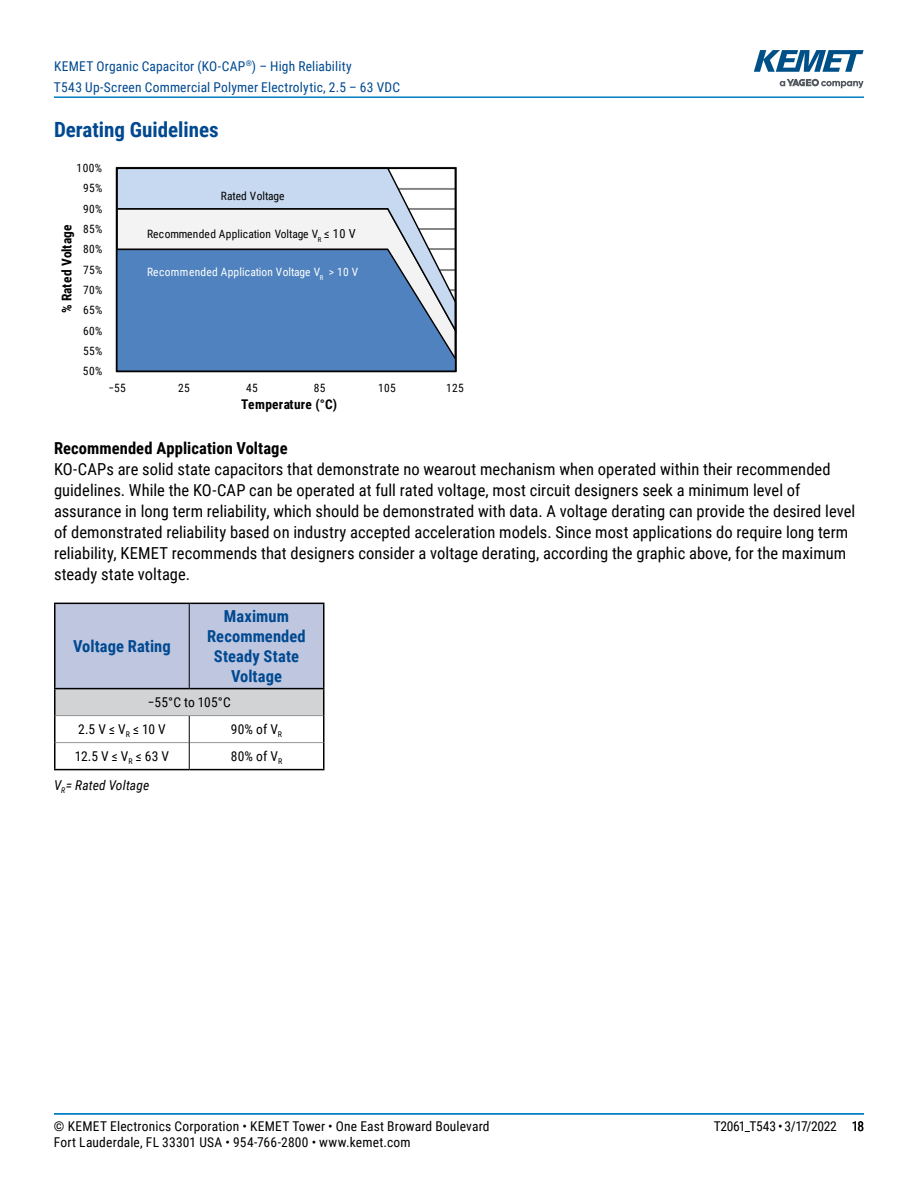
<style>
.page{position:relative;width:918px;height:1188px;background:#fff}
.page>*{position:absolute;margin:0;border:0;box-sizing:border-box;transform-origin:0 0}
.t1{font:700 21px "Roboto Condensed";color:#004990}
.t2{font:16.5px/21px "Roboto Condensed";letter-spacing:.005em;color:#000}
.t3{font:700 16.5px/19.8px "Roboto Condensed";letter-spacing:.005em;color:#004990;text-align:center}
.t4{font:700 16.5px "Roboto Condensed";letter-spacing:.005em;color:#000}
.t5{font:13.5px/26.8px "Roboto Condensed";letter-spacing:.015em;color:#000}
.t6{font:13.5px/21px "Roboto Condensed";letter-spacing:.015em;color:#004990}
.t7{font:13.5px "Roboto Condensed";letter-spacing:-.025em;color:#000}
.t8{font:italic 13.5px "Roboto Condensed";letter-spacing:.01em;color:#000}
.t9{font:700 13.35px "Roboto Condensed";letter-spacing:.015em;color:#010101}
.t10{font:700 13.35px "Roboto Condensed";letter-spacing:-.005em;color:#010101}
.t11{font:11.4px "Roboto Condensed";letter-spacing:.015em;color:#010101}
.t12{font:11.4px "Roboto Condensed";letter-spacing:.015em;color:#fff}
.s1{font-size:12.45px}
</style>
<div class="page">
<hr style="left:54px;top:1113px;width:810px;height:2px;background:#007dc3">
<hr style="left:54px;top:96px;width:810px;height:2px;background:#007dc3">
<svg style="left:780px;top:79px;width:84px;height:9px"></svg>
<svg style="left:754px;top:50px;width:110px;height:22px"></svg>
<svg style="left:115px;top:167px;width:339px;height:81px"></svg>
<div style="left:116px;top:167px;width:341px;height:205px;border:2px solid #000"></div>
<svg style="left:115px;top:248px;width:342px;height:125px;background:#5985ba"></svg>
<hr style="left:54px;top:688px;width:135px;height:1px;background:#000">
<hr style="left:189px;top:688px;width:136px;height:1px;background:#000">
<hr style="left:54px;top:603px;width:135px;height:1px;background:#000">
<hr style="left:54px;top:604px;width:2px;height:84px;background:#000">
<hr style="left:189px;top:603px;width:136px;height:1px;background:#000">
<hr style="left:54px;top:689px;width:2px;height:27px;background:#000">
<hr style="left:54px;top:716px;width:2px;height:27px;background:#000">
<hr style="left:54px;top:743px;width:2px;height:26px;background:#000">
<svg style="left:55px;top:603px;width:269px;height:166px"></svg>
<hr style="left:54px;top:769px;width:135px;height:1px;background:#000">
<hr style="left:189px;top:769px;width:136px;height:1px;background:#000">
<p class="t6" style="left:54px;top:55px;width:348px">KEMET Organic Capacitor (KO-CAP<sup>®</sup>) – High Reliability<br>T543 Up-Screen Commercial Polymer Electrolytic, 2.5 – 63 VDC</p>
<p class="t1" style="left:54px;top:115px;width:166px">Derating Guidelines</p>
<p class="t11" style="left:77px;top:160px;width:27px">100%</p>
<p class="t11" style="left:83px;top:180px;width:21px">95%</p>
<p class="t10" style="left:57px;top:313px;width:89px;rotate:-90deg">% Rated Voltage</p>
<p class="t11" style="left:83px;top:201px;width:21px">90%</p>
<p class="t11" style="left:83px;top:221px;width:21px">85%</p>
<p class="t11" style="left:83px;top:241px;width:21px">80%</p>
<p class="t11" style="left:83px;top:262px;width:21px">75%</p>
<p class="t11" style="left:83px;top:282px;width:21px">70%</p>
<p class="t11" style="left:83px;top:302px;width:21px">65%</p>
<p class="t11" style="left:83px;top:322px;width:21px">60%</p>
<p class="t11" style="left:83px;top:343px;width:21px">55%</p>
<p class="t11" style="left:83px;top:363px;width:21px">50%</p>
<p class="t11" style="left:221px;top:188px;width:65px">Rated Voltage</p>
<p class="t11" style="left:147px;top:226px;width:210px">Recommended Application Voltage V<sub>R</sub> <span class="s1">≤ 10 V</span></p>
<p class="t12" style="left:147px;top:264px;width:212px">Recommended Application Voltage V<sub>R</sub> &gt; 10 V</p>
<p class="t11" style="left:109px;top:380px;width:19px">−55</p>
<p class="t11" style="left:178px;top:380px;width:13px">25</p>
<p class="t11" style="left:246px;top:380px;width:13px">45</p>
<p class="t11" style="left:314px;top:380px;width:13px">85</p>
<p class="t11" style="left:378px;top:380px;width:19px">105</p>
<p class="t11" style="left:446px;top:380px;width:19px">125</p>
<p class="t9" style="left:241px;top:395px;width:97px">Temperature (°C)</p>
<p class="t4" style="left:54px;top:437px;width:235px">Recommended Application Voltage</p>
<p class="t2" style="left:54px;top:458px;width:803px">KO-CAPs are solid state capacitors that demonstrate no wearout mechanism when operated within their recommended guidelines. While the KO-CAP can be operated at full rated voltage, most circuit designers seek a minimum level of assurance in long term reliability, which should be demonstrated with data. A voltage derating can provide the desired level of demonstrated reliability based on industry accepted acceleration models. Since most applications do require long term reliability, KEMET recommends that designers consider a voltage derating, according the graphic above, for the maximum steady state voltage.</p>
<p class="t3" style="left:207px;top:606px;width:100px">Maximum<br>Recommended<br>Steady State<br>Voltage</p>
<p class="t5" style="left:78px;top:689px;width:154px;text-indent:70px">−55°C to 105°C<br>2.5V≤V<sub>R</sub> ≤10V</p>
<p class="t3" style="left:73px;top:636px;width:99px">Voltage Rating</p>
<p class="t5" style="left:231px;top:715px;width:53px">90% of V<sub>R</sub></p>
<p class="t5" style="left:75px;top:742px;width:96px">12.5V≤V<sub>R</sub> ≤63V</p>
<p class="t5" style="left:231px;top:742px;width:53px">80% of V<sub>R</sub></p>
<p class="t8" style="left:54px;top:776px;width:97px">V<sub>R</sub>= Rated Voltage</p>
<p class="t5" style="left:54px;top:1112px;width:437px">© KEMET Electronics Corporation • KEMET Tower • One East Broward Boulevard</p>
<p class="t7" style="left:714px;top:1116px;width:125px">T2061_T543 • 3/17/2022</p>
<p class="t5" style="left:54px;top:1128px;width:358px">Fort Lauderdale, FL 33301 USA • 954-766-2800 • www.kemet.com</p>
<p class="t5" style="left:852px;top:1112px;width:14px">18</p>
</div>
